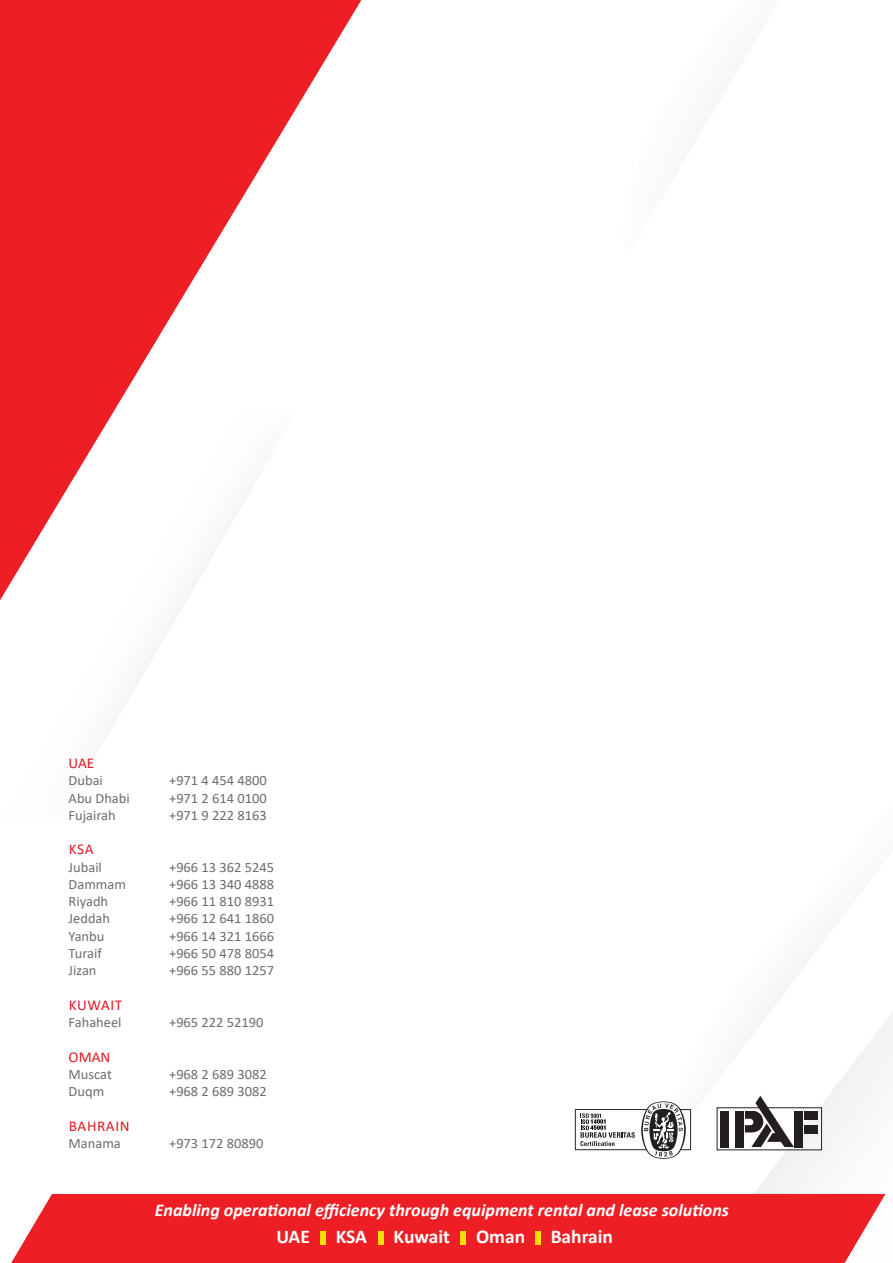
<style>
.page{position:relative;width:893px;height:1263px;background:#fff}
.page>*{position:absolute;margin:0;border:0;box-sizing:border-box;transform-origin:0 0}
.t1{font:700 19.5px "Calibri";color:#fff}
.t2{font:italic 700 18px "Calibri";color:#fff}
.t3{font:15px "Calibri";letter-spacing:.03em;color:#e01921}
.t4{font:14.25px "Calibri";color:#6c6d70}
</style>
<div class="page">
<img style="left:701px;top:983px;width:192px;height:212px">
<svg style="left:0;top:0;width:361px;height:600px"></svg>
<div style="left:11px;top:1194px;width:874px;height:69px;background:#ed1f25"></div>
<div style="left:717px;top:1107px;width:105px;height:43px;border:1px solid #231f20"></div>
<div style="left:721px;top:1111px;width:8px;height:36px;background:#231f20"></div>
<div style="left:735px;top:1111px;width:8px;height:36px;background:#231f20"></div>
<svg style="left:745px;top:1096px;width:49px;height:51px"></svg>
<div style="left:795px;top:1111px;width:8px;height:36px;background:#231f20"></div>
<div style="left:805px;top:1111px;width:13px;height:8px;background:#231f20"></div>
<div style="left:805px;top:1125px;width:13px;height:8px;background:#231f20"></div>
<svg style="left:575px;top:1101px;width:116px;height:58px"></svg>
<div style="left:320px;top:1231px;width:5px;height:13px;background:#fade07"></div>
<div style="left:378px;top:1231px;width:5px;height:13px;background:#fade07"></div>
<div style="left:460px;top:1231px;width:6px;height:13px;background:#fade07"></div>
<div style="left:535px;top:1231px;width:5px;height:13px;background:#fade07"></div>
<p class="t3" style="left:69px;top:753px;width:27px">UAE</p>
<p class="t4" style="left:69px;top:771px;width:36px">Dubai</p>
<p class="t4" style="left:169px;top:771px;width:99px">+971 4 454 4800</p>
<p class="t4" style="left:69px;top:788px;width:63px">Abu Dhabi</p>
<p class="t4" style="left:169px;top:788px;width:99px">+971 2 614 0100</p>
<p class="t4" style="left:69px;top:805px;width:49px">Fujairah</p>
<p class="t4" style="left:169px;top:805px;width:99px">+971 9 222 8163</p>
<p class="t3" style="left:69px;top:839px;width:26px">KSA</p>
<p class="t4" style="left:69px;top:857px;width:35px">Jubail</p>
<p class="t4" style="left:169px;top:857px;width:106px">+966 13 362 5245</p>
<p class="t4" style="left:69px;top:874px;width:59px">Dammam</p>
<p class="t4" style="left:169px;top:874px;width:106px">+966 13 340 4888</p>
<p class="t4" style="left:69px;top:891px;width:41px">Riyadh</p>
<p class="t4" style="left:169px;top:891px;width:106px">+966 11 810 8931</p>
<p class="t4" style="left:69px;top:909px;width:43px">Jeddah</p>
<p class="t4" style="left:169px;top:909px;width:106px">+966 12 641 1860</p>
<p class="t4" style="left:69px;top:926px;width:37px">Yanbu</p>
<p class="t4" style="left:169px;top:926px;width:106px">+966 14 321 1666</p>
<p class="t4" style="left:69px;top:943px;width:35px">Turaif</p>
<p class="t4" style="left:169px;top:943px;width:106px">+966 50 478 8054</p>
<p class="t4" style="left:69px;top:960px;width:29px">Jizan</p>
<p class="t4" style="left:169px;top:960px;width:106px">+966 55 880 1257</p>
<p class="t3" style="left:69px;top:994px;width:55px">KUWAIT</p>
<p class="t4" style="left:69px;top:1012px;width:54px">Fahaheel</p>
<p class="t4" style="left:169px;top:1012px;width:96px">+965 222 52190</p>
<p class="t3" style="left:69px;top:1046px;width:43px">OMAN</p>
<p class="t4" style="left:69px;top:1064px;width:45px">Muscat</p>
<p class="t4" style="left:169px;top:1064px;width:99px">+968 2 689 3082</p>
<p class="t4" style="left:69px;top:1081px;width:37px">Duqm</p>
<p class="t4" style="left:169px;top:1081px;width:99px">+968 2 689 3082</p>
<p class="t3" style="left:69px;top:1115px;width:62px">BAHRAIN</p>
<p class="t4" style="left:69px;top:1133px;width:54px">Manama</p>
<p class="t4" style="left:169px;top:1133px;width:96px">+973 172 80890</p>
<p class="t2" style="left:155px;top:1198px;width:576px">Enabling operational efficiency through equipment rental and lease solutions</p>
<p class="t1" style="left:276px;top:1223px;width:35px">UAE</p>
<p class="t1" style="left:336px;top:1223px;width:33px">KSA</p>
<p class="t1" style="left:394px;top:1223px;width:58px">Kuwait</p>
<p class="t1" style="left:476px;top:1223px;width:51px">Oman</p>
<p class="t1" style="left:551px;top:1223px;width:64px">Bahrain</p>
</div>
